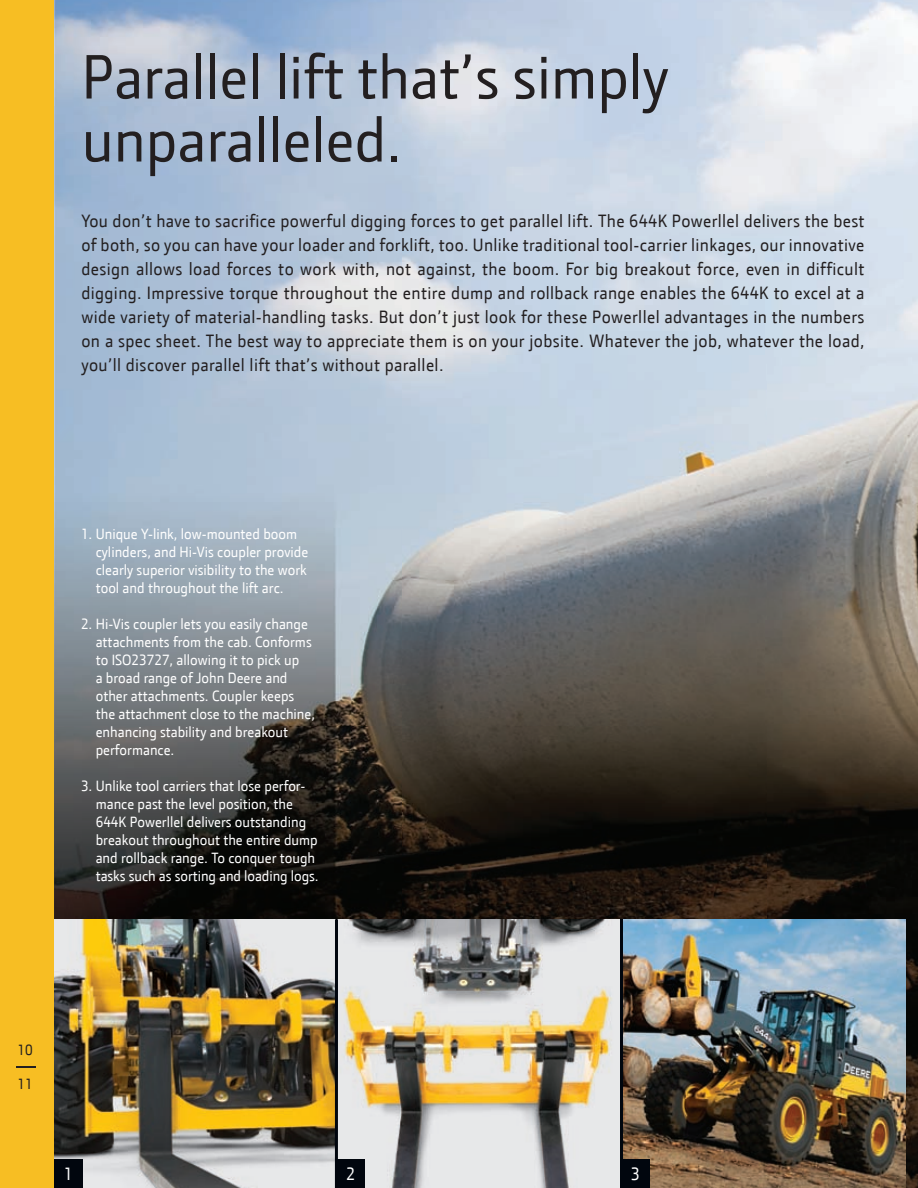
<style>
.page{position:relative;width:918px;height:1188px;background:#fff}
.page>*{position:absolute;margin:0;border:0;box-sizing:border-box;transform-origin:0 0}
.t1{font:63px/63px "JD Sans";color:#231f20}
.t2{font:18px/24px "JD Sans";letter-spacing:.02em;color:#231f20;text-align:justify}
.t3{font:18px "JD Sans";color:#fff}
.t4{font:15px/18px "JD Sans";color:#fff}
.t5{font:15px "JD Sans";color:#231f20}
</style>
<div class="page">
<img style="left:54px;top:0;width:864px;height:1188px">
<img style="left:54px;top:919px;width:281px;height:269px">
<div style="left:54px;top:1160px;width:28px;height:28px;background:#01060e"></div>
<img style="left:338px;top:919px;width:282px;height:269px">
<div style="left:336px;top:1160px;width:29px;height:28px;background:#01060e"></div>
<img style="left:623px;top:919px;width:282px;height:269px">
<div style="left:621px;top:1160px;width:29px;height:28px;background:#01060e"></div>
<div style="left:0;top:0;width:54px;height:1188px;background:#f7be23"></div>
<hr style="left:16px;top:1066px;width:20px;height:2px;background:#231f20">
<hr style="left:620px;top:919px;width:3px;height:269px;background:#01060e">
<hr style="left:335px;top:919px;width:3px;height:269px;background:#01060e">
<h1 class="t1" style="left:82px;top:46px;width:588px">Parallel lift that’s simply unparalleled.</h1>
<p class="t2" style="left:81px;top:209px;width:785px">You don’t have to sacrifice powerful digging forces to get parallel lift. The 644K Powerllel delivers the best of both, so you can have your loader and forklift, too. Unlike traditional tool-carrier linkages, our innovative design allows load forces to work with, not against, the boom. For big breakout force, even in difficult digging. Impressive torque throughout the entire dump and rollback range enables the 644K to excel at a wide variety of material-handling tasks. But don’t just look for these Powerllel advantages in the numbers on a spec sheet. The best way to appreciate them is on your jobsite. Whatever the job, whatever the load, you’ll discover parallel lift that’s without parallel.</p>
<p class="t4" style="left:96px;top:525px;width:214px;text-indent:-15px">1. Unique Y-link, low-mounted boom cylinders, and Hi-Vis coupler provide clearly superior visibility to the work tool and throughout the lift arc.</p>
<p class="t4" style="left:96px;top:615px;width:221px;text-indent:-15px">2. Hi-Vis coupler lets you easily change attachments from the cab. Conforms to ISO23727, allowing it to pick up<br>a broad range of John Deere and other attachments. Coupler keeps the attachment close to the machine, enhancing stability and breakout performance.</p>
<p class="t4" style="left:96px;top:777px;width:224px;text-indent:-15px">3. Unlike tool carriers that lose perfor&shy;mance past the level position, the 644K Powerllel delivers outstanding breakout throughout the entire dump and rollback range. To conquer tough tasks such as sorting and loading logs.</p>
<p class="t5" style="left:18px;top:1042px;width:17px">10</p>
<p class="t5" style="left:18px;top:1075px;width:17px">11</p>
<p class="t3" style="left:64px;top:1164px;width:11px">1</p>
<p class="t3" style="left:346px;top:1164px;width:11px">2</p>
<p class="t3" style="left:631px;top:1164px;width:11px">3</p>
</div>
